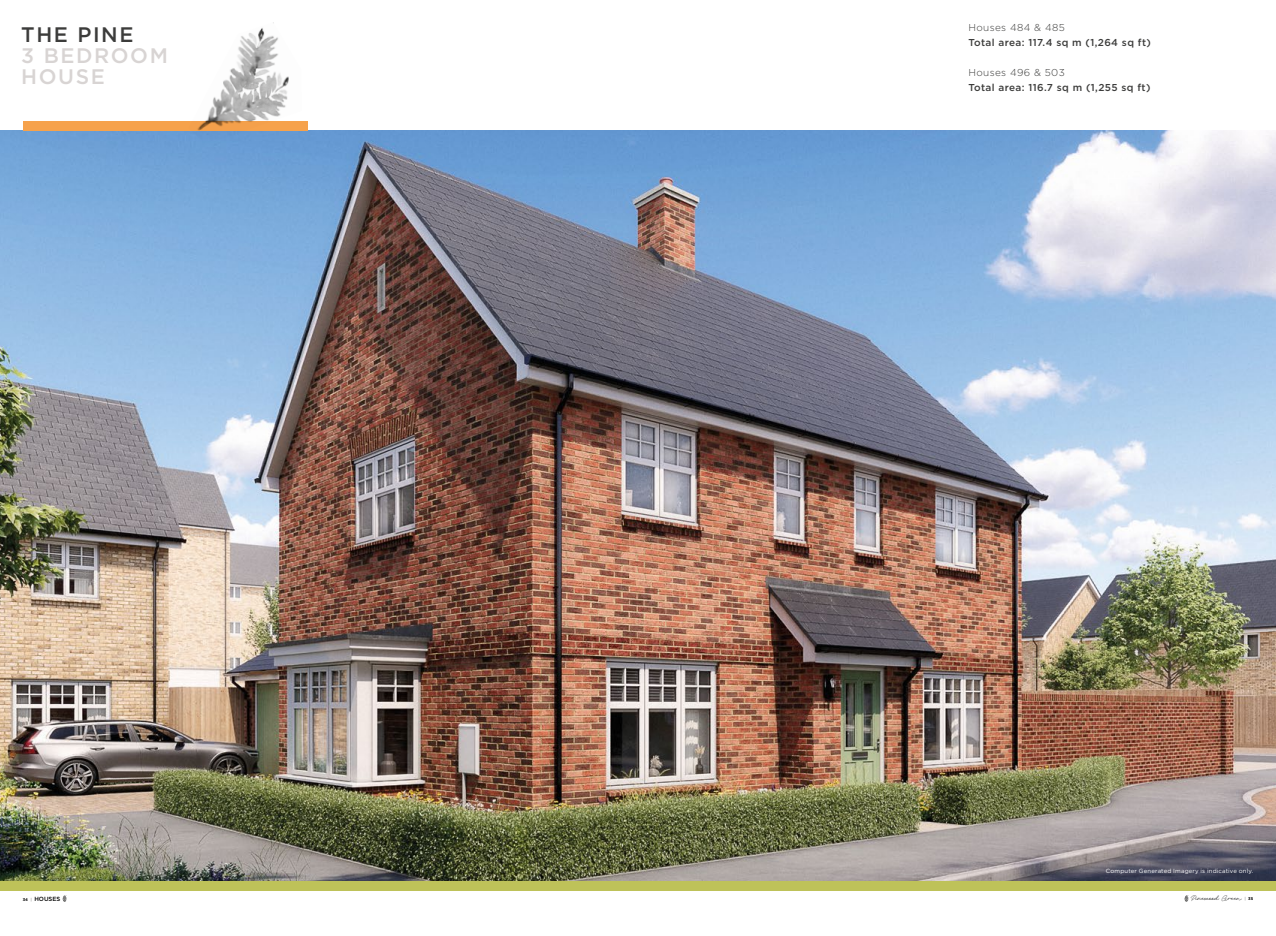
<style>
.page{position:relative;width:1276px;height:936px;background:#fff}
.page>*{position:absolute;margin:0;border:0;box-sizing:border-box;transform-origin:0 0}
.t1{font:500 21px/21px "Gotham";letter-spacing:.075em;color:#d8d4d3}
.t2{font:500 21px "Gotham";letter-spacing:.075em;color:#3c3c3b}
.t3{font:11px "Adventures Unlimited Script";color:#000}
.t4{font:500 10px "Gotham";letter-spacing:.04em;color:#3c3c3b}
.t5{font:300 10px "Gotham";letter-spacing:.04em;color:#3c3c3b}
.t6{font:6px "Gotham";letter-spacing:.025em;color:#fff}
.t7{font:500 6px "Gotham";color:#000}
.t8{font:700 4px "Gotham";color:#000}
.s1{font-weight:700;font-size:4px}
.s2{font-weight:300;font-size:4px}
.s3{font-weight:300}
</style>
<div class="page">
<img style="left:0;top:130px;width:1276px;height:750px">
<div style="left:23px;top:120px;width:285px;height:10px;background:#f6a24c"></div>
<img style="left:189px;top:22px;width:113px;height:118px">
<div style="left:0;top:880px;width:1276px;height:10px;background:#bec259"></div>
<svg style="left:63px;top:895px;width:4px;height:6px"></svg>
<svg style="left:1184px;top:895px;width:4px;height:6px"></svg>
<h1 class="t2" style="left:21px;top:21px;width:114px">THE PINE</h1>
<h1 class="t1" style="left:21px;top:45px;width:148px">3 BEDROOM<br>HOUSE</h1>
<p class="t5" style="left:968px;top:21px;width:98px">Houses 484 &amp; 485</p>
<p class="t4" style="left:968px;top:36px;width:184px">Total area: 117.4 sq m (1,264 sq ft)</p>
<p class="t5" style="left:968px;top:66px;width:98px">Houses 496 &amp; 503</p>
<p class="t4" style="left:968px;top:81px;width:184px">Total area: 116.7 sq m (1,255 sq ft)</p>
<p class="t6" style="left:1106px;top:866px;width:149px">Computer Generated Imagery is indicative only.</p>
<p class="t7" style="left:23px;top:895px;width:39px"><span class="s1">34</span> <span class="s2">|</span> HOUSES</p>
<p class="t3" style="left:1190px;top:893px;width:53px">Pinewood Green</p>
<p class="t8" style="left:1244px;top:896px;width:10px"><span class="s3">|</span> 35</p>
</div>
